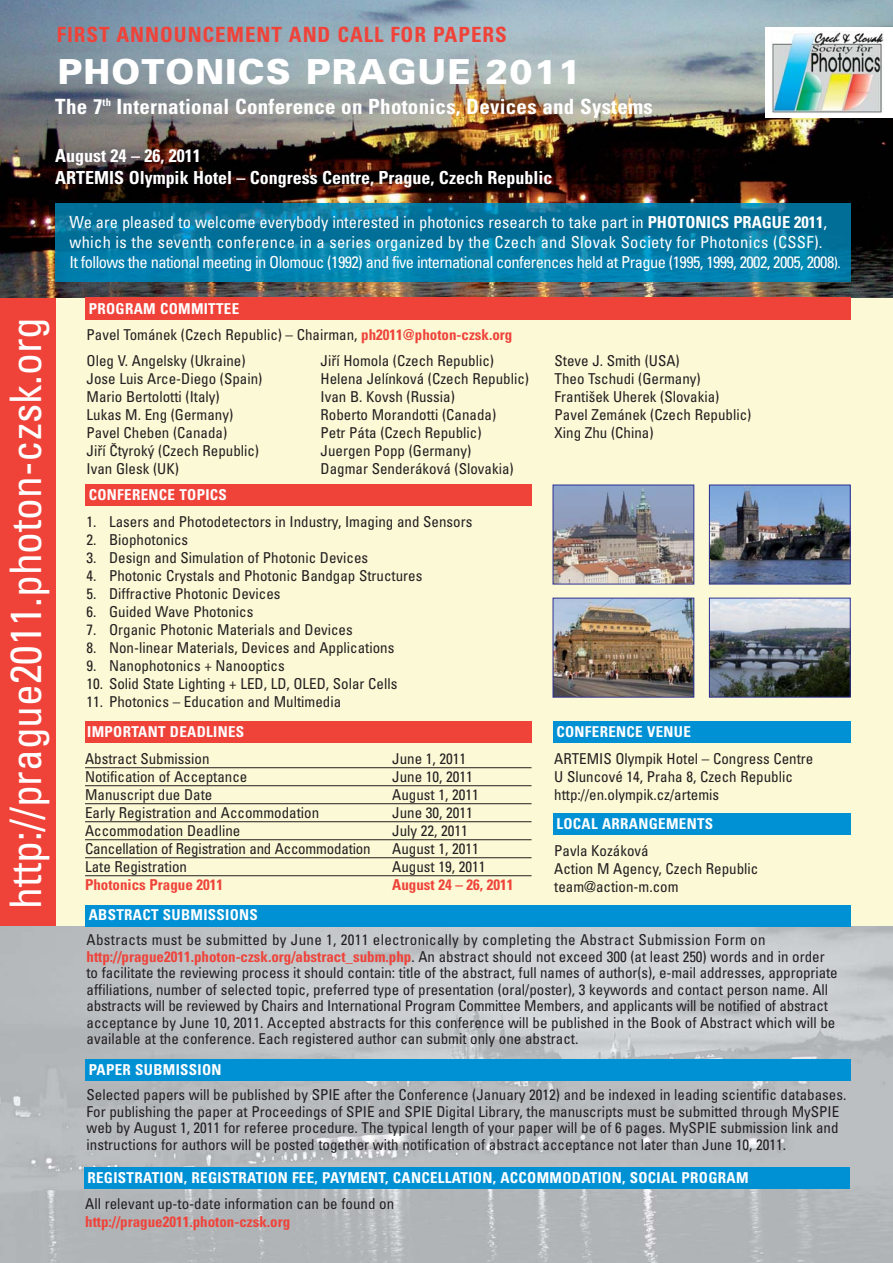
<style>
.page{position:relative;width:893px;height:1263px;background:#fff}
.page>*{position:absolute;margin:0;border:0;box-sizing:border-box;transform-origin:0 0}
.t1{font:condensed 43.5px "Univers CE";color:#fff}
.t2{font:900 34.5px "Univers";letter-spacing:.035em;color:#fff}
.t3{font:700 condensed 21px "Univers CE";letter-spacing:.015em;color:#fff}
.t4{font:700 condensed 21px "Univers CE";letter-spacing:.045em;color:#ef433a}
.t5{font:700 condensed 18px/22.5px "Univers CE";color:#fff}
.t6{font:condensed 16.5px/19.8px "Univers CE";color:#fff}
.t7{font:condensed 15px/18px "Univers CE";color:#231f20}
.t8{font:700 condensed 15px "Univers CE";letter-spacing:.02em;color:#fff}
.t9{font:700 condensed 15px "Univers CE";color:#ef433a}
.s1{font-weight:700}
.s2{font-size:15px}
.s3{font-weight:700;color:#fff}
.s4{font-weight:700;color:#ef433a}
</style>
<div class="page">
<img style="left:0;top:0;width:893px;height:298px">
<img style="left:55px;top:204px;width:795px;height:77px">
<div style="left:27px;top:298px;width:866px;height:628px;background:#fbf9d6"></div>
<div style="left:85px;top:298px;width:765px;height:22px;background:#ef433a"></div>
<div style="left:85px;top:485px;width:446px;height:21px;background:#ef433a"></div>
<div style="left:85px;top:721px;width:446px;height:21px;background:#ef433a"></div>
<hr style="left:85px;top:767px;width:446px;height:1px;background:#231f20">
<hr style="left:85px;top:785px;width:446px;height:1px;background:#231f20">
<hr style="left:85px;top:803px;width:446px;height:1px;background:#231f20">
<hr style="left:85px;top:821px;width:446px;height:1px;background:#231f20">
<hr style="left:85px;top:839px;width:446px;height:1px;background:#231f20">
<hr style="left:85px;top:857px;width:446px;height:1px;background:#231f20">
<hr style="left:85px;top:875px;width:446px;height:1px;background:#231f20">
<div style="left:553px;top:721px;width:297px;height:21px;background:#0091d5"></div>
<div style="left:553px;top:813px;width:297px;height:21px;background:#0091d5"></div>
<img style="left:555px;top:487px;width:137px;height:95px">
<div style="left:553px;top:485px;width:141px;height:99px;border:1px solid #2e3092"></div>
<img style="left:555px;top:600px;width:137px;height:95px">
<div style="left:553px;top:598px;width:141px;height:99px;border:1px solid #2e3092"></div>
<img style="left:711px;top:487px;width:137px;height:95px">
<div style="left:709px;top:485px;width:141px;height:99px;border:1px solid #2e3092"></div>
<img style="left:711px;top:600px;width:137px;height:95px">
<div style="left:709px;top:598px;width:141px;height:99px;border:1px solid #2e3092"></div>
<div style="left:0;top:298px;width:55px;height:628px;background:#ef433a"></div>
<img style="left:0;top:926px;width:893px;height:337px">
<div style="left:85px;top:905px;width:765px;height:21px;background:#0091d5"></div>
<div style="left:85px;top:1060px;width:765px;height:21px;background:#0091d5"></div>
<div style="left:84px;top:1167px;width:765px;height:21px;background:#0091d5"></div>
<div style="left:765px;top:28px;width:128px;height:90px;background:#fff"></div>
<img style="left:771px;top:32px;width:113px;height:81px">
<h3 class="t4" style="left:57px;top:27px;width:451px">FIRST ANNOUNCEMENT AND CALL FOR PAPERS</h3>
<h2 class="t2" style="left:57px;top:60px;width:525px">PHOTONICS PRAGUE 2011</h2>
<h3 class="t3" style="left:55px;top:98px;width:599px">The 7<sup>th</sup> International Conference on Photonics, Devices and Systems</h3>
<p class="t5" style="left:55px;top:146px;width:499px">August 24 – 26, 2011<br>ARTEMIS Olympik Hotel – Congress Centre, Prague, Czech Republic</p>
<h1 class="t1" style="left:10px;top:909px;width:593px;rotate:-90deg">http://prague2011.photon-czsk.org</h1>
<p class="t6" style="left:70px;top:214px;width:773px">We are pleased to welcome everybody interested in photonics research to take part in <span class="s1">PHOTONICS PRAGUE 2011</span>, which is the seventh conference in a series organized by the Czech and Slovak Society for Photonics (CSSF).<br>It follows the national meeting in Olomouc (1992) and five international conferences held at Prague (1995, 1999, 2002, 2005, 2008<span class="s2">).</span></p>
<p class="t7" style="left:87px;top:296px;width:427px;line-height:26.5px"><span class="s3">PROGRAM COMMITTEE<br></span>Pavel Tománek (Czech Republic) – Chairman, <span class="s4">ph2011@photon-czsk.org</span></p>
<p class="t7" style="left:87px;top:353px;width:177px">Oleg V. Angelsky (Ukraine)<br>Jose Luis Arce-Diego (Spain)<br>Mario Bertolotti (Italy)<br>Lukas M. Eng (Germany)<br>Pavel Cheben (Canada)<br>Jiří Čtyroký (Czech Republic)<br>Ivan Glesk (UK)</p>
<p class="t7" style="left:321px;top:353px;width:210px">Jiří Homola (Czech Republic)<br>Helena Jelínková (Czech Republic)<br>Ivan B. Kovsh (Russia)<br>Roberto Morandotti (Canada)<br>Petr Páta (Czech Republic)<br>Juergen Popp (Germany)<br>Dagmar Senderáková (Slovakia)</p>
<p class="t7" style="left:555px;top:353px;width:198px">Steve J. Smith (USA)<br>Theo Tschudi (Germany)<br>František Uherek (Slovakia)<br>Pavel Zemánek (Czech Republic)<br>Xing Zhu (China)</p>
<p class="t8" style="left:89px;top:489px;width:140px">CONFERENCE TOPICS</p>
<p class="t7" style="left:87px;top:514px;width:387px">1. Lasers and Photodetectors in Industry, Imaging and Sensors</p>
<p class="t7" style="left:87px;top:532px;width:103px">2. Biophotonics</p>
<p class="t7" style="left:87px;top:550px;width:283px">3. Design and Simulation of Photonic Devices</p>
<p class="t7" style="left:87px;top:568px;width:337px">4. Photonic Crystals and Photonic Bandgap Structures</p>
<p class="t7" style="left:87px;top:586px;width:195px">5. Diffractive Photonic Devices</p>
<p class="t7" style="left:87px;top:604px;width:168px">6. Guided Wave Photonics</p>
<p class="t7" style="left:87px;top:622px;width:268px">7. Organic Photonic Materials and Devices</p>
<p class="t7" style="left:87px;top:640px;width:309px">8. Non-linear Materials, Devices and Applications</p>
<p class="t7" style="left:87px;top:658px;width:200px">9. Nanophotonics + Nanooptics</p>
<p class="t7" style="left:87px;top:676px;width:312px">10. Solid State Lighting + LED, LD, OLED, Solar Cells</p>
<p class="t7" style="left:87px;top:694px;width:256px">11. Photonics – Education and Multimedia</p>
<p class="t8" style="left:87px;top:726px;width:159px">IMPORTANT DEADLINES</p>
<p class="t7" style="left:85px;top:751px;width:126px">Abstract Submission</p>
<p class="t7" style="left:392px;top:751px;width:75px">June 1, 2011</p>
<p class="t7" style="left:85px;top:769px;width:164px">Notification of Acceptance</p>
<p class="t7" style="left:392px;top:769px;width:82px">June 10, 2011</p>
<p class="t7" style="left:85px;top:787px;width:129px">Manuscript due Date</p>
<p class="t7" style="left:392px;top:787px;width:88px">August 1, 2011</p>
<p class="t7" style="left:85px;top:805px;width:236px">Early Registration and Accommodation</p>
<p class="t7" style="left:392px;top:805px;width:82px">June 30, 2011</p>
<p class="t7" style="left:85px;top:823px;width:157px">Accommodation Deadline</p>
<p class="t7" style="left:392px;top:823px;width:77px">July 22, 2011</p>
<p class="t7" style="left:85px;top:841px;width:287px">Cancellation of Registration and Accommodation</p>
<p class="t7" style="left:392px;top:841px;width:88px">August 1, 2011</p>
<p class="t7" style="left:85px;top:859px;width:103px">Late Registration</p>
<p class="t7" style="left:392px;top:859px;width:95px">August 19, 2011</p>
<p class="t9" style="left:85px;top:879px;width:140px">Photonics Prague 2011</p>
<p class="t9" style="left:392px;top:879px;width:123px">August 24 – 26, 2011</p>
<p class="t8" style="left:556px;top:726px;width:136px">CONFERENCE VENUE</p>
<p class="t7" style="left:554px;top:751px;width:261px">ARTEMIS Olympik Hotel – Congress Centre<br>U Sluncové 14, Praha 8, Czech Republic http://en.olympik.cz/artemis</p>
<p class="t8" style="left:556px;top:818px;width:158px">LOCAL ARRANGEMENTS</p>
<p class="t7" style="left:554px;top:843px;width:206px">Pavla Kozáková<br>Action M Agency, Czech Republic team@action-m.com</p>
<p class="t8" style="left:89px;top:909px;width:171px">ABSTRACT SUBMISSIONS</p>
<p class="t7" style="left:87px;top:933px;width:753px;line-height:16.5px">Abstracts must be submitted by June 1, 2011 electronically by completing the Abstract Submission Form on <span class="s4">http://prague2011.photon-czsk.org/abstract_subm.php</span>. An abstract should not exceed 300 (at least 250) words and in order to facilitate the reviewing process it should contain: title of the abstract, full names of author(s), e-mail addresses, appropriate affiliations, number of selected topic, preferred type of presentation (oral/poster), 3 keywords and contact person name. All abstracts will be reviewed by Chairs and International Program Committee Members, and applicants will be notified of abstract acceptance by June 10, 2011. Accepted abstracts for this conference will be published in the Book of Abstract which will be available at the conference. Each registered author can submit only one abstract.</p>
<p class="t8" style="left:89px;top:1064px;width:134px">PAPER SUBMISSION</p>
<p class="t7" style="left:87px;top:1088px;width:761px;line-height:16.5px">Selected papers will be published by SPIE after the Conference (January 2012) and be indexed in leading scientific databases.<br>For publishing the paper at Proceedings of SPIE and SPIE Digital Library, the manuscripts must be submitted through MySPIE web by August 1, 2011 for referee procedure. The typical length of your paper will be of 6 pages. MySPIE submission link and instructions for authors will be posted together with notification of abstract acceptance not later than June 10, 2011.</p>
<p class="t8" style="left:87px;top:1172px;width:663px">REGISTRATION, REGISTRATION FEE, PAYMENT, CANCELLATION, ACCOMMODATION, SOCIAL PROGRAM</p>
<p class="t7" style="left:85px;top:1196px;width:310px">All relevant up-to-date information can be found on</p>
<p class="t9" style="left:85px;top:1216px;width:206px">http://prague2011.photon-czsk.org</p>
</div>
